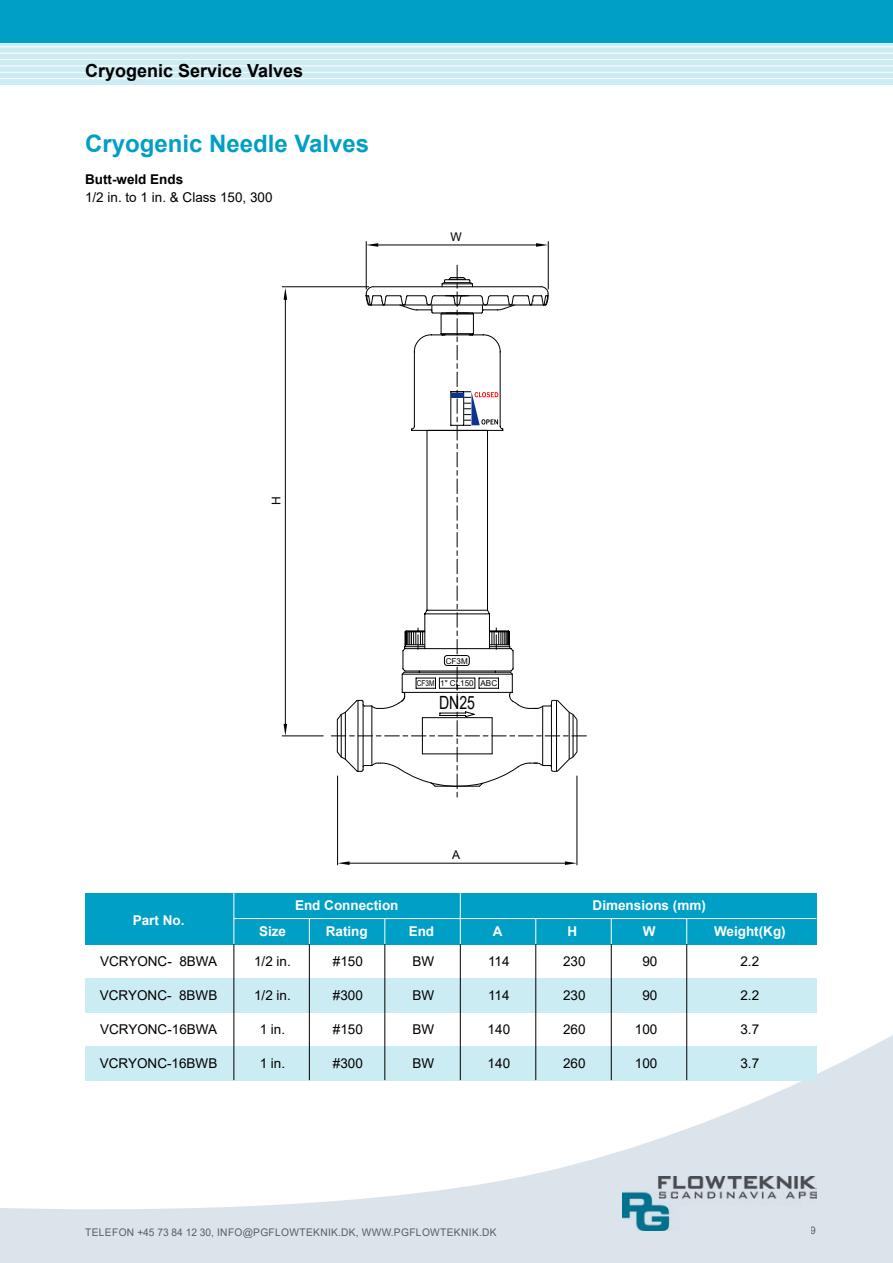
<style>
.page{position:relative;width:893px;height:1263px;background:#fff}
.page>*{position:absolute;margin:0;border:0;box-sizing:border-box;transform-origin:0 0}
.t1{font:700 24px "Arial";color:#00a0c6}
.t2{font:18.3px "Arial";color:#000;scale:.77 1}
.t3{font:700 18px "Arial";color:#000}
.t4{font:13.5px "Arial";color:#000}
.t5{font:700 13.5px "Arial";color:#fff}
.t6{font:700 13.5px "Arial";color:#000}
.t7{font:12px "Arial";color:#000}
.t8{font:10.5px "Arial";letter-spacing:.035em;color:#000}
.t9{font:8.1px "Arial";color:#000;scale:.8 1}
.t10{font:8.1px "Arial";color:#000}
</style>
<div class="page">
<svg style="left:0;top:1035px;width:893px;height:228px"></svg>
<img style="left:623px;top:1177px;width:193px;height:53px">
<div style="left:85px;top:893px;width:731px;height:51px;background:#00a0c6"></div>
<div style="left:85px;top:978px;width:731px;height:34px;background:#ccecf4"></div>
<div style="left:85px;top:1046px;width:731px;height:34px;background:#ccecf4"></div>
<hr style="left:234px;top:944px;width:1px;height:136px;background:#000">
<hr style="left:233px;top:893px;width:1px;height:51px;background:#fff">
<hr style="left:309px;top:944px;width:1px;height:136px;background:#000">
<svg style="left:309px;top:919px;width:1px;height:25px"></svg>
<hr style="left:385px;top:944px;width:1px;height:136px;background:#000">
<svg style="left:384px;top:919px;width:1px;height:25px"></svg>
<hr style="left:460px;top:944px;width:1px;height:136px;background:#000">
<hr style="left:460px;top:893px;width:1px;height:51px;background:#fff">
<hr style="left:535px;top:944px;width:1px;height:136px;background:#000">
<svg style="left:535px;top:919px;width:1px;height:25px"></svg>
<hr style="left:611px;top:944px;width:1px;height:136px;background:#000">
<svg style="left:611px;top:919px;width:1px;height:25px"></svg>
<hr style="left:686px;top:944px;width:1px;height:136px;background:#000">
<svg style="left:686px;top:919px;width:1px;height:25px"></svg>
<hr style="left:234px;top:918px;width:582px;height:1px;background:#fff">
<div style="left:0;top:21px;width:893px;height:64px;background:#ccecf4"></div>
<hr style="left:0;top:46px;width:893px;height:1px;background:#fff">
<hr style="left:0;top:53px;width:893px;height:1px;background:#fff">
<hr style="left:0;top:59px;width:893px;height:1px;background:#fff">
<hr style="left:0;top:65px;width:893px;height:1px;background:#fff">
<hr style="left:0;top:72px;width:893px;height:1px;background:#fff">
<hr style="left:0;top:78px;width:893px;height:1px;background:#fff">
<div style="left:0;top:0;width:893px;height:43px;background:#00a0c6"></div>
<hr style="left:374px;top:245px;width:167px;height:1px;background:#000">
<svg style="left:367px;top:243px;width:11px;height:4px"></svg>
<svg style="left:536px;top:243px;width:12px;height:4px"></svg>
<svg style="left:338px;top:861px;width:12px;height:4px"></svg>
<svg style="left:565px;top:861px;width:12px;height:4px"></svg>
<hr style="left:366px;top:242px;width:1px;height:47px;background:#000">
<hr style="left:548px;top:242px;width:1px;height:47px;background:#000">
<hr style="left:282px;top:286px;width:87px;height:1px;background:#000">
<hr style="left:282px;top:736px;width:41px;height:1px;background:#000">
<hr style="left:348px;top:863px;width:219px;height:1px;background:#000">
<hr style="left:337px;top:776px;width:1px;height:89px;background:#000">
<hr style="left:577px;top:776px;width:1px;height:89px;background:#000">
<svg style="left:284px;top:724px;width:3px;height:12px"></svg>
<svg style="left:284px;top:288px;width:3px;height:12px"></svg>
<hr style="left:285px;top:298px;width:1px;height:427px;background:#000">
<svg style="left:331px;top:265px;width:255px;height:532px"></svg>
<hr style="left:542px;top:706px;width:1px;height:59px;background:#000">
<h3 class="t3" style="left:85px;top:58px;width:220px">Cryogenic Service Valves</h3>
<h1 class="t1" style="left:85px;top:126px;width:286px">Cryogenic Needle Valves</h1>
<p class="t6" style="left:85px;top:169px;width:100px">Butt-weld Ends</p>
<p class="t4" style="left:85px;top:188px;width:189px">1/2 in. to 1 in. &amp; Class 150, 300</p>
<p class="t7" style="left:451px;top:229px;width:13px">W</p>
<p class="t7" style="left:268px;top:505px;width:10px;rotate:-90deg">H</p>
<p class="t10" style="left:446px;top:655px;width:24px">CF3M</p>
<p class="t9" style="left:417px;top:678px;width:102px">CF3M 1" CL150 ABC</p>
<h2 class="t2" style="left:439px;top:690px;width:48px">DN25</h2>
<p class="t5" style="left:295px;top:896px;width:105px">End Connection</p>
<p class="t7" style="left:452px;top:846px;width:10px">A</p>
<p class="t5" style="left:593px;top:896px;width:115px">Dimensions (mm)</p>
<p class="t5" style="left:133px;top:911px;width:53px">Part No.</p>
<p class="t4" style="left:100px;top:952px;width:119px">VCRYONC- 8BWA</p>
<p class="t4" style="left:100px;top:986px;width:119px">VCRYONC- 8BWB</p>
<p class="t4" style="left:100px;top:1020px;width:119px">VCRYONC-16BWA</p>
<p class="t4" style="left:100px;top:1054px;width:119px">VCRYONC-16BWB</p>
<p class="t5" style="left:259px;top:922px;width:29px">Size</p>
<p class="t5" style="left:326px;top:922px;width:43px">Rating</p>
<p class="t5" style="left:409px;top:922px;width:27px">End</p>
<p class="t5" style="left:493px;top:922px;width:11px">A</p>
<p class="t5" style="left:567px;top:922px;width:11px">H</p>
<p class="t5" style="left:643px;top:922px;width:14px">W</p>
<p class="t5" style="left:714px;top:922px;width:73px">Weight(Kg)</p>
<p class="t4" style="left:254px;top:952px;width:38px">1/2 in.</p>
<p class="t4" style="left:254px;top:986px;width:38px">1/2 in.</p>
<p class="t4" style="left:260px;top:1020px;width:27px">1 in.</p>
<p class="t4" style="left:260px;top:1054px;width:27px">1 in.</p>
<p class="t4" style="left:333px;top:952px;width:32px">#150</p>
<p class="t4" style="left:333px;top:986px;width:32px">#300</p>
<p class="t4" style="left:333px;top:1020px;width:32px">#150</p>
<p class="t4" style="left:333px;top:1054px;width:32px">#300</p>
<p class="t4" style="left:413px;top:952px;width:23px">BW</p>
<p class="t4" style="left:413px;top:986px;width:23px">BW</p>
<p class="t4" style="left:413px;top:1020px;width:23px">BW</p>
<p class="t4" style="left:413px;top:1054px;width:23px">BW</p>
<p class="t4" style="left:488px;top:952px;width:23px">114</p>
<p class="t4" style="left:488px;top:986px;width:23px">114</p>
<p class="t4" style="left:488px;top:1020px;width:24px">140</p>
<p class="t4" style="left:488px;top:1054px;width:24px">140</p>
<p class="t4" style="left:563px;top:952px;width:24px">230</p>
<p class="t4" style="left:563px;top:986px;width:24px">230</p>
<p class="t4" style="left:563px;top:1020px;width:24px">260</p>
<p class="t4" style="left:563px;top:1054px;width:24px">260</p>
<p class="t4" style="left:642px;top:952px;width:17px">90</p>
<p class="t4" style="left:642px;top:986px;width:17px">90</p>
<p class="t4" style="left:635px;top:1020px;width:24px">100</p>
<p class="t4" style="left:635px;top:1054px;width:24px">100</p>
<p class="t4" style="left:740px;top:952px;width:20px">2.2</p>
<p class="t4" style="left:740px;top:986px;width:20px">2.2</p>
<p class="t4" style="left:740px;top:1020px;width:20px">3.7</p>
<p class="t4" style="left:740px;top:1054px;width:20px">3.7</p>
<p class="t8" style="left:85px;top:1225px;width:413px">TELEFON +45 73 84 12 30, INFO@PGFLOWTEKNIK.DK, WWW.PGFLOWTEKNIK.DK</p>
<p class="t8" style="left:811px;top:1223px;width:7px">9</p>
</div>
